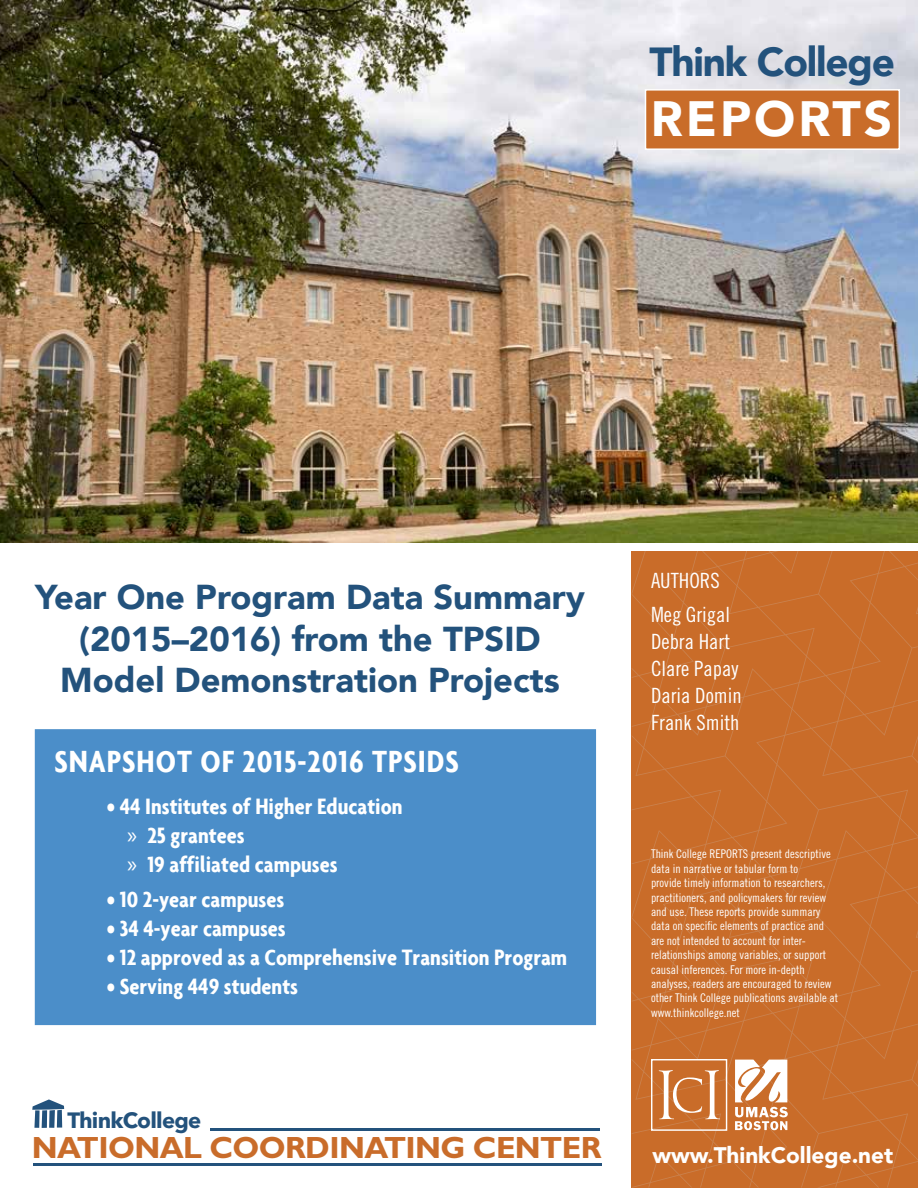
<style>
.page{position:relative;width:918px;height:1188px;background:#fff}
.page>*{position:absolute;margin:0;border:0;box-sizing:border-box;transform-origin:0 0}
.t1{font:900 49.5px "Avenir";letter-spacing:.06em;color:#fff}
.t2{font:900 40.5px "Avenir";letter-spacing:-.03em;color:#23527c}
.t3{font:900 34.5px/41.4px "Avenir";color:#23527c;text-align:center}
.t4{font:700 condensed 33px "Agenda";letter-spacing:.03em;color:#fff}
.t5{font:700 30.75px "Gill Sans Std";letter-spacing:-.02em;color:#c96c2a}
.t6{font:700 condensed 24px/28.8px "Agenda";color:#fff}
.t7{font:900 22.5px "Avenir";color:#fff}
.t8{font:700 22.05px "Avenir Next";letter-spacing:-.03em;color:#23527c}
.t9{font:21px/27px "Trade Gothic Cond Eighteen";color:#fff}
.t10{font:12px/14.4px "Trade Gothic Cond Eighteen";color:#fff}
.s1{font-family:"Myriad Pro";font-weight:400;font-stretch:normal}
</style>
<div class="page">
<div style="left:35px;top:729px;width:561px;height:296px;background:#4b8ec9;border:2px solid #4b8ec9"></div>
<div style="left:632px;top:551px;width:286px;height:637px;background:#c96c29"></div>
<img style="left:0;top:0;width:918px;height:543px">
<svg style="left:32px;top:1099px;width:32px;height:29px"></svg>
<hr style="left:210px;top:1128px;width:389px;height:3px;background:#23527c">
<hr style="left:33px;top:1163px;width:569px;height:3px;background:#23527c">
<div style="left:651px;top:1059px;width:76px;height:72px;border:1px solid #fff"></div>
<svg style="left:659px;top:1070px;width:61px;height:49px"></svg>
<svg style="left:735px;top:1060px;width:53px;height:70px"></svg>
<div style="left:645px;top:89px;width:255px;height:61px;background:#c96c29;border:2px solid #fff"></div>
<h2 class="t2" style="left:649px;top:27px;width:247px">Think College</h2>
<h1 class="t1" style="left:651px;top:76px;width:243px">REPORTS</h1>
<h3 class="t3" style="left:35px;top:576px;width:551px">Year One Program Data Summary (2015–2016) from the TPSID<br>Model Demonstration Projects</h3>
<h3 class="t4" style="left:54px;top:742px;width:406px">SNAPSHOT OF 2015-2016 TPSIDS</h3>
<h3 class="t6" style="left:127px;top:791px;width:277px;text-indent:-20px">• 44 Institutes of Higher Education <span class="s1">»</span> 25 grantees<br><span class="s1">»</span> 19 affiliated campuses</h3>
<h3 class="t6" style="left:107px;top:885px;width:179px">• 10 2-year campuses</h3>
<h3 class="t6" style="left:107px;top:913px;width:180px">• 34 4-year campuses</h3>
<h3 class="t6" style="left:107px;top:942px;width:462px">• 12 approved as a Comprehensive Transition Program</h3>
<h3 class="t6" style="left:107px;top:971px;width:193px">• Serving 449 students</h3>
<h3 class="t8" style="left:67px;top:1101px;width:136px">ThinkCollege</h3>
<h3 class="t9" style="left:651px;top:563px;width:81px;line-height:33.8px">AUTHORS<br>Meg Grigal</h3>
<h3 class="t9" style="left:651px;top:627px;width:92px">Debra Hart<br>Clare Papay<br>Daria Domin<br>Frank Smith</h3>
<p class="t10" style="left:651px;top:847px;width:189px">Think College REPORTS present descriptive data in narrative or tabular form to<br>provide timely information to researchers, practitioners, and policymakers for review and use. These reports provide summary data on specific elements of practice and are not intended to account for inter&shy;relationships among variables, or support causal inferences. For more in-depth analyses, readers are encouraged to review other Think College publications available at www.thinkcollege.net</p>
<h3 class="t5" style="left:32px;top:1129px;width:571px">NATIONAL COORDINATING CENTER</h3>
<h3 class="t7" style="left:652px;top:1135px;width:242px">www.ThinkCollege.net</h3>
</div>
